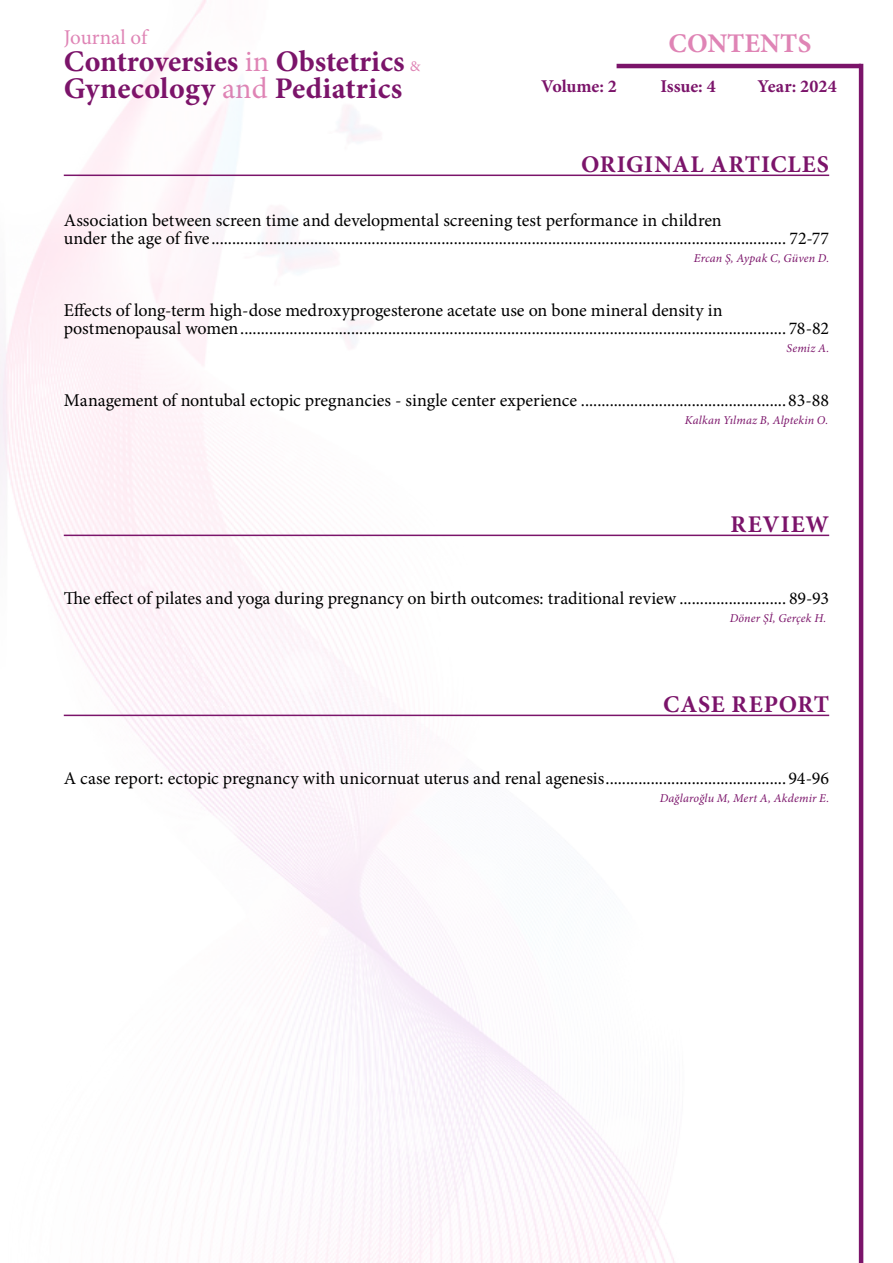
<style>
.page{position:relative;width:893px;height:1263px;background:#fff}
.page>*{position:absolute;margin:0;border:0;box-sizing:border-box;transform-origin:0 0}
.t1{font:700 30px/27px "Minion Pro";color:#7b146a}
.t2{font:700 27px "Minion Pro";color:#df84b5}
.t3{font:700 24px "Minion Pro";letter-spacing:.035em;color:#7b146a}
.t4{font:21px "Minion Pro";letter-spacing:-.005em;color:#df84b5}
.t5{font:18px/18px "Minion Pro";letter-spacing:-.005em;color:#000}
.t6{font:700 18px "Minion Pro";letter-spacing:-.01em;color:#7b146a}
.t7{font:italic 12px "Minion Pro";letter-spacing:.015em;color:#7b146a}
.s1{font-weight:400;color:#df84b5}
.s2{font-weight:400;font-size:15px;color:#df84b5}
</style>
<div class="page">
<img style="left:0;top:0;width:864px;height:1263px">
<hr style="left:64px;top:535px;width:765px;height:1px;background:#7b146a">
<hr style="left:64px;top:175px;width:765px;height:1px;background:#7b146a">
<hr style="left:64px;top:715px;width:765px;height:1px;background:#7b146a">
<p class="t4" style="left:64px;top:24px;width:85px">Journal of</p>
<h1 class="t1" style="left:64px;top:48px;width:358px">Controversies <span class="s1">in</span> Obstetrics <span class="s2">&amp;<br></span>Gynecology <span class="s1">and</span> Pediatrics</h1>
<h2 class="t2" style="left:668px;top:25px;width:145px">CONTENTS</h2>
<p class="t6" style="left:541px;top:74px;width:77px">Volume: 2</p>
<p class="t6" style="left:660px;top:74px;width:57px">Issue: 4</p>
<p class="t6" style="left:757px;top:74px;width:81px">Year: 2024</p>
<h3 class="t3" style="left:581px;top:147px;width:250px">ORIGINAL ARTICLES</h3>
<p class="t5" style="left:64px;top:211px;width:767px">Association between screen time and developmental screening test performance in children<br>under the age of five ............................................................................................................................................ 72-77</p>
<p class="t7" style="left:694px;top:250px;width:137px">Ercan Ş, Aypak C, Güven D.</p>
<p class="t5" style="left:64px;top:301px;width:767px">Effects of long-term high-dose medroxyprogesterone acetate use on bone mineral density in postmenopausal women..................................................................................................................................... 78-82</p>
<p class="t7" style="left:786px;top:340px;width:44px">Semiz A.</p>
<p class="t5" style="left:64px;top:391px;width:767px">Management of nontubal ectopic pregnancies - single center experience ..................................................83-88</p>
<p class="t7" style="left:685px;top:412px;width:145px">Kalkan Yılmaz B, Alptekin O.</p>
<h3 class="t3" style="left:730px;top:507px;width:100px">REVIEW</h3>
<p class="t5" style="left:64px;top:589px;width:767px">The effect of pilates and yoga during pregnancy on birth outcomes: traditional review .......................... 89-93</p>
<p class="t7" style="left:730px;top:610px;width:98px">Döner Şİ, Gerçek H.</p>
<h3 class="t3" style="left:663px;top:687px;width:167px">CASE REPORT</h3>
<p class="t5" style="left:64px;top:769px;width:767px">A case report: ectopic pregnancy with unicornuat uterus and renal agenesis............................................ 94-96</p>
<p class="t7" style="left:660px;top:790px;width:171px">Dağlaroğlu M, Mert A, Akdemir E.</p>
</div>
